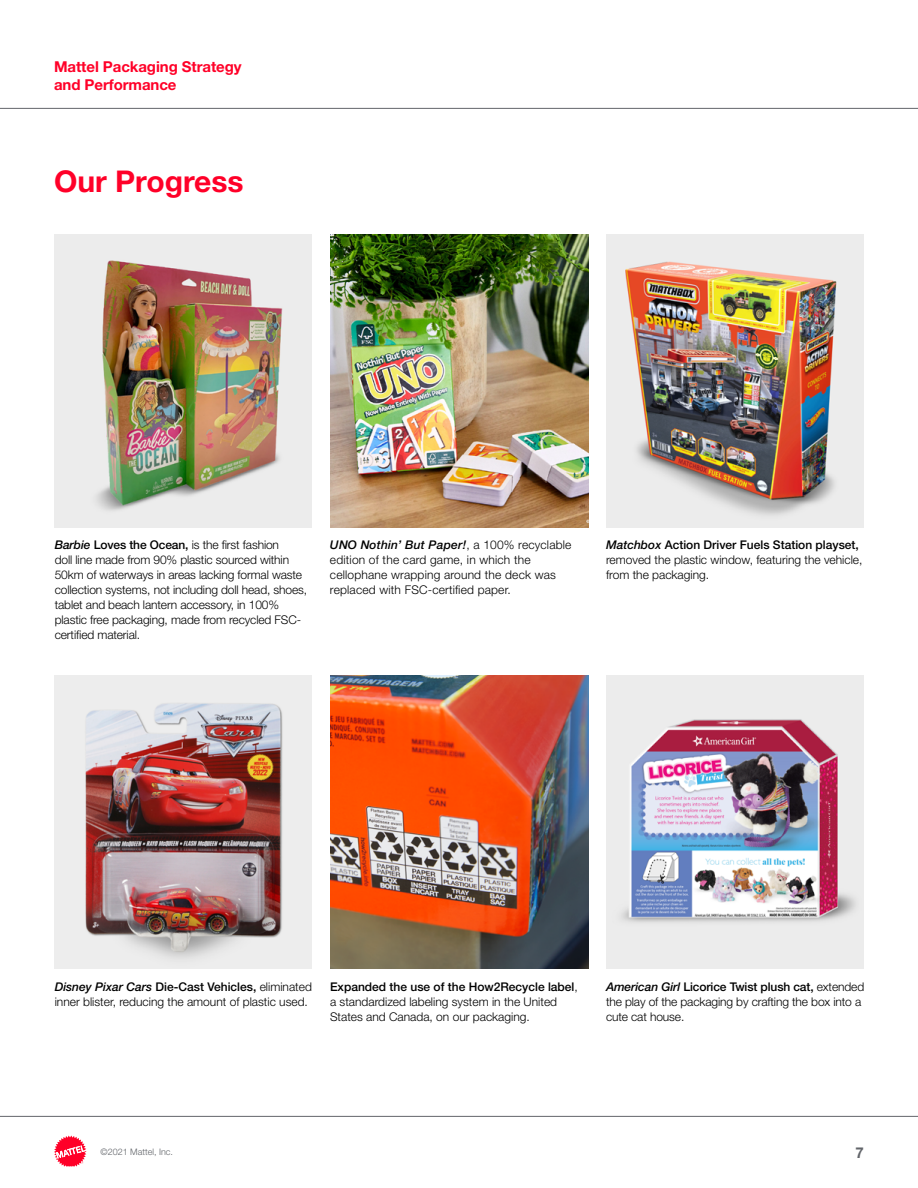
<style>
.page{position:relative;width:918px;height:1188px;background:#fff}
.page>*{position:absolute;margin:0;border:0;box-sizing:border-box;transform-origin:0 0}
.t1{font:700 30px "Helvetica Neue LT Std";color:#ff0028}
.t2{font:700 15px/18px "Helvetica Neue LT Std";letter-spacing:-.005em;color:#ff0028}
.t3{font:700 15px "Helvetica Neue LT Std";color:#62656a}
.t4{font:300 12px/15px "Helvetica Neue LT Std";letter-spacing:-.01em;color:#000}
.t5{font:300 12px/15px "Helvetica Neue LT Std";letter-spacing:.015em;color:#000}
.t6{font:300 9px "Helvetica Neue LT Std";color:#62656a}
.s1{font-weight:500;font-style:italic}
.s2{font-weight:500}
</style>
<div class="page">
<img style="left:606px;top:675px;width:257px;height:294px">
<img style="left:606px;top:234px;width:258px;height:294px">
<img style="left:54px;top:234px;width:258px;height:294px">
<img style="left:54px;top:676px;width:258px;height:293px">
<img style="left:330px;top:675px;width:258px;height:294px">
<img style="left:330px;top:234px;width:258px;height:294px">
<hr style="left:0;top:108px;width:918px;height:1px;background:#62656a">
<hr style="left:0;top:1116px;width:918px;height:1px;background:#62656a">
<svg style="left:54px;top:1135px;width:33px;height:31px"></svg>
<p class="t2" style="left:54px;top:58px;width:189px">Mattel Packaging Strategy and Performance</p>
<h1 class="t1" style="left:54px;top:163px;width:191px">Our Progress</h1>
<p class="t4" style="left:55px;top:537px;width:254px"><span class="s1">Barbie</span> <span class="s2">Loves the Ocean,</span> is the first fashion<br>doll line made from 90% plastic sourced within 50km of waterways in areas lacking formal waste collection systems, not including doll head, shoes, tablet and beach lantern accessory, in 100% plastic free packaging, made from recycled FSC&shy;certified material.</p>
<p class="t5" style="left:330px;top:537px;width:243px"><span class="s1">UNO Nothin’ But Paper!</span>, a 100% recyclable edition of the card game, in which the cellophane wrapping around the deck was replaced with FSC-certified paper.</p>
<p class="t4" style="left:606px;top:537px;width:258px"><span class="s1">Matchbox</span> <span class="s2">Action Driver Fuels Station playset, </span>removed the plastic window, featuring the vehicle, from the packaging.</p>
<p class="t4" style="left:55px;top:979px;width:259px"><span class="s1">Disney Pixar Cars</span> <span class="s2">Die-Cast Vehicles,</span> eliminated inner blister, reducing the amount of plastic used.</p>
<p class="t4" style="left:330px;top:979px;width:249px"><span class="s2">Expanded the use of the How2Recycle label</span>, a standardized labeling system in the United<br>States and Canada, on our packaging.</p>
<p class="t4" style="left:606px;top:979px;width:260px"><span class="s1">American Girl</span> <span class="s2">Licorice Twist plush cat,</span> extended the play of the packaging by crafting the box into a cute cat house.</p>
<p class="t6" style="left:100px;top:1146px;width:74px">©2021 Mattel, Inc.</p>
<p class="t3" style="left:856px;top:1143px;width:10px">7</p>
</div>
